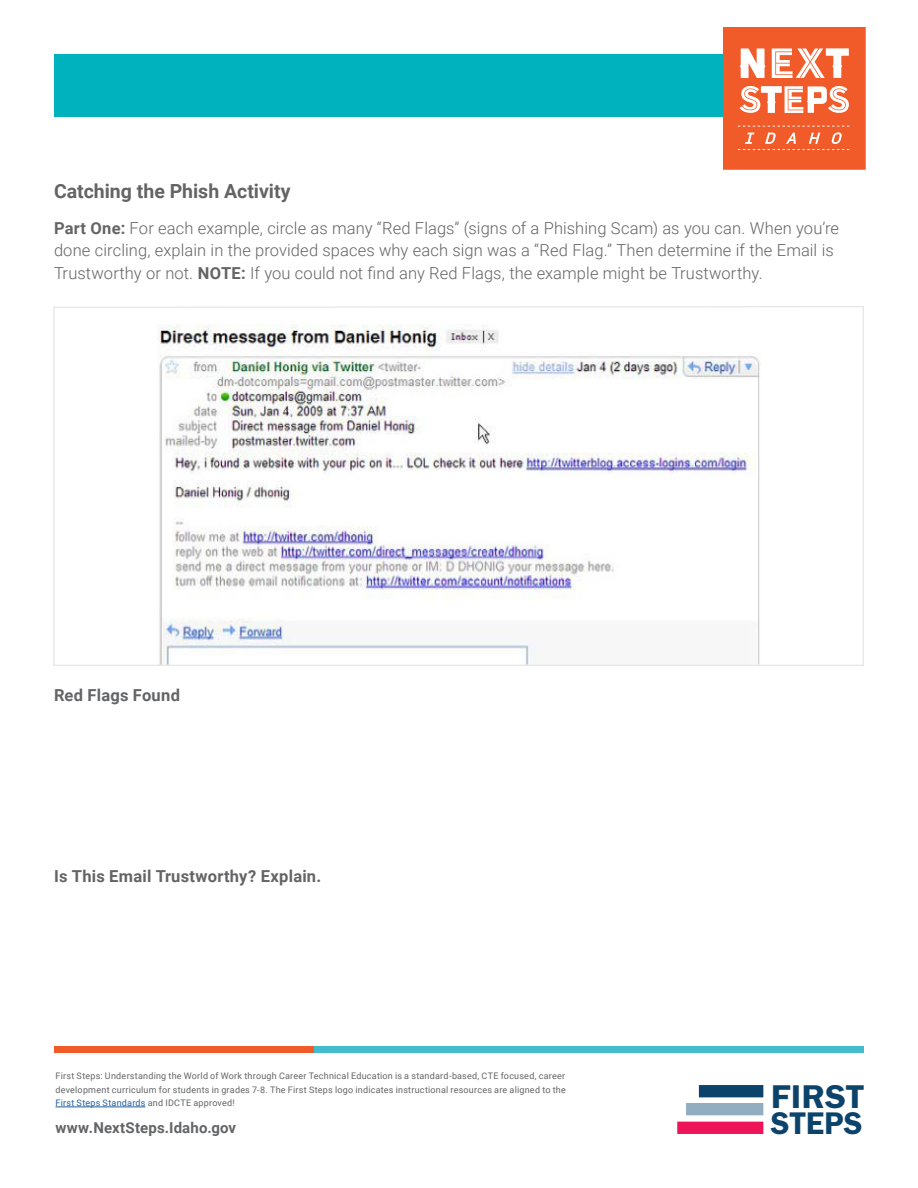
<style>
.page{position:relative;width:918px;height:1188px;background:#fff}
.page>*{position:absolute;margin:0;border:0;box-sizing:border-box;transform-origin:0 0}
.t1{font:34.05px "Franklin Gothic URW Dem";color:#0c436b;scale:1.06 1}
.t2{font:32.4px "Franklin Gothic URW Dem";letter-spacing:.005em;color:#0c436b}
.t3{font:700 19.5px "Roboto";color:#636466}
.t4{font:300 16.5px/22.5px "Roboto";letter-spacing:.005em;color:#636466}
.t5{font:700 16.5px "Roboto";letter-spacing:.015em;color:#636466}
.t6{font:700 15px "Roboto";letter-spacing:.01em;color:#636466}
.t7{font:9px/13.5px "Roboto";letter-spacing:.025em;color:#636466;text-align:justify}
.s1{font-weight:700}
.s2{color:#215e9e}
</style>
<div class="page">
<div style="left:54px;top:54px;width:810px;height:63px;background:#00b1be"></div>
<svg style="left:723px;top:27px;width:143px;height:143px"></svg>
<svg style="left:53px;top:306px;width:811px;height:360px"></svg>
<hr style="left:56px;top:1107px;width:90px;height:1px;background:#215e9e">
<div style="left:683px;top:1122px;width:74px;height:12px;background:#ed145a"></div>
<div style="left:692px;top:1103px;width:65px;height:12px;background:#92acc0"></div>
<div style="left:705px;top:1085px;width:52px;height:12px;background:#0c436b"></div>
<div style="left:314px;top:1046px;width:550px;height:7px;background:#43bdce"></div>
<div style="left:54px;top:1046px;width:260px;height:7px;background:#f15a29"></div>
<p class="t3" style="left:54px;top:177px;width:238px">Catching the Phish Activity</p>
<p class="t4" style="left:54px;top:216px;width:787px"><span class="s1">Part One:</span> For each example, circle as many “Red Flags” (signs of a Phishing Scam) as you can. When you’re done circling, explain in the provided spaces why each sign was a “Red Flag.” Then determine if the Email is<br>Trustworthy or not. <span class="s1">NOTE:</span> If you could not find any Red Flags, the example might be Trustworthy.</p>
<p class="t5" style="left:54px;top:684px;width:128px">Red Flags Found</p>
<p class="t5" style="left:54px;top:864px;width:269px">Is This Email Trustworthy? Explain.</p>
<p class="t7" style="left:56px;top:1069px;width:512px">First Steps: Understanding the World of Work through Career Technical Education is a standard-based, CTE focused, career development curriculum for students in grades 7-8. The First Steps logo indicates instructional resources are aligned to the <span class="s2">First Steps Standards</span> and IDCTE approved!</p>
<p class="t6" style="left:56px;top:1117px;width:182px">www.NextSteps.Idaho.gov</p>
<h1 class="t1" style="left:771px;top:1076px;width:89px">FIRST</h1>
<h2 class="t2" style="left:771px;top:1103px;width:93px">STEPS</h2>
</div>
